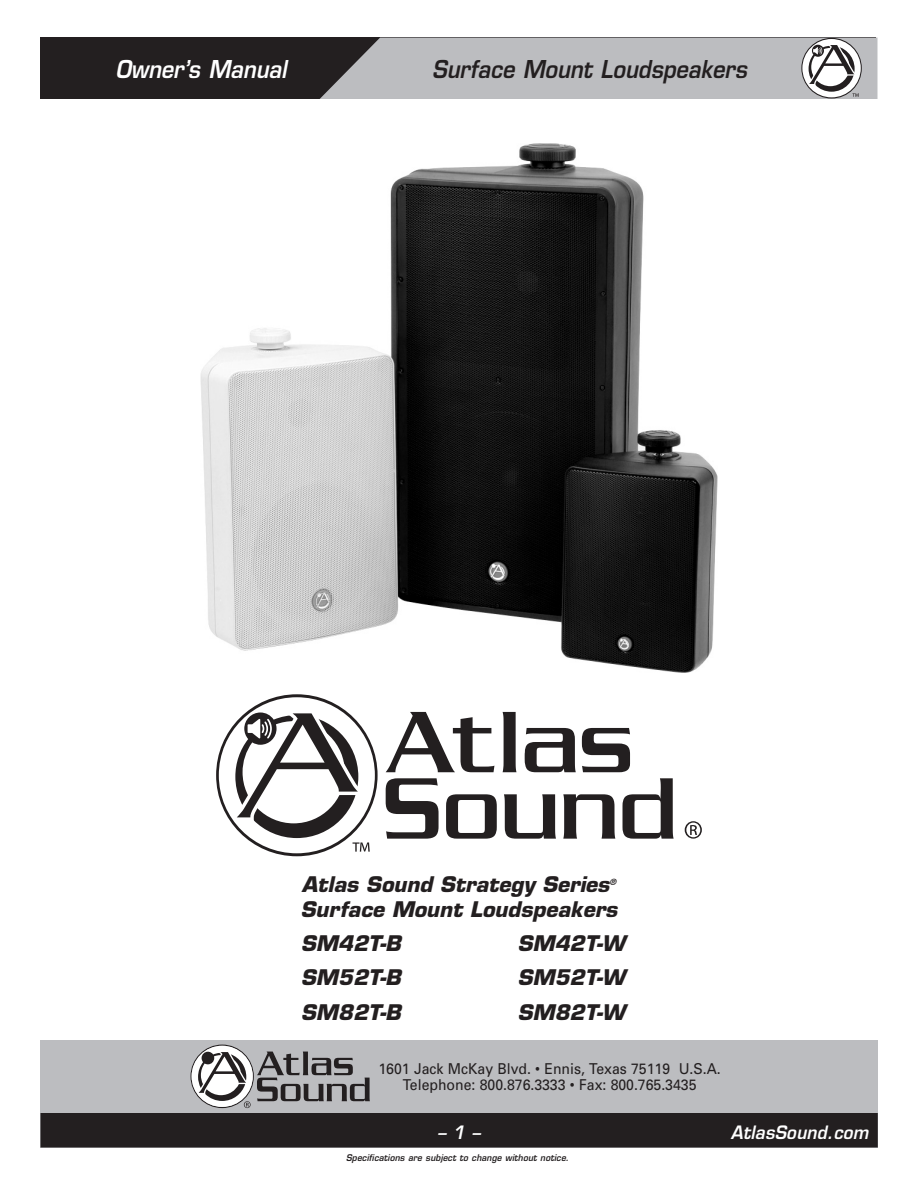
<style>
.page{position:relative;width:918px;height:1188px;background:#fff}
.page>*{position:absolute;margin:0;border:0;box-sizing:border-box;transform-origin:0 0}
.t1{font:italic 600 24px "Eurostile";color:#231f20;scale:.9 1}
.t2{font:italic 600 24px "Eurostile";color:#fff;scale:.9 1}
.t3{font:italic 700 21px "Eurostile";color:#231f20}
.t4{font:italic 600 18px "Eurostile";letter-spacing:.015em;color:#fff;scale:.94 1}
.t5{font:15px "Univers";color:#231f20;scale:.94 1}
.t6{font:italic 600 9px "Eurostile";letter-spacing:.015em;color:#231f20;scale:.94 1}
.t7{font:italic 700 8.4px "Eurostile";color:#231f20}
</style>
<div class="page">
<div style="left:41px;top:1040px;width:837px;height:108px;background:#bcbdc0"></div>
<div style="left:40px;top:1113px;width:838px;height:35px;background:#231f20"></div>
<div style="left:41px;top:38px;width:835px;height:61px;background:#231f20"></div>
<svg style="left:320px;top:38px;width:558px;height:61px;background:#b2b3b6"></svg>
<svg style="left:191px;top:1045px;width:179px;height:63px"></svg>
<img style="left:200px;top:144px;width:518px;height:528px">
<svg style="left:386px;top:712px;width:108px;height:60px"></svg>
<svg style="left:503px;top:712px;width:13px;height:60px"></svg>
<svg style="left:525px;top:728px;width:51px;height:44px"></svg>
<svg style="left:582px;top:728px;width:48px;height:44px"></svg>
<svg style="left:386px;top:778px;width:53px;height:61px"></svg>
<svg style="left:446px;top:794px;width:51px;height:45px"></svg>
<svg style="left:504px;top:794px;width:52px;height:45px"></svg>
<svg style="left:563px;top:794px;width:52px;height:45px"></svg>
<svg style="left:623px;top:778px;width:51px;height:61px"></svg>
<svg style="left:685px;top:821px;width:17px;height:18px"></svg>
<svg style="left:216px;top:694px;width:162px;height:162px"></svg>
<div style="left:219px;top:697px;width:156px;height:156px;background:#fff;border-radius:50%"></div>
<svg style="left:233px;top:710px;width:137px;height:142px"></svg>
<p class="t2" style="left:115px;top:54px;width:192px">Owner’s Manual</p>
<p class="t1" style="left:432px;top:54px;width:351px">Surface Mount Loudspeakers</p>
<p class="t3" style="left:302px;top:871px;width:309px">Atlas Sound Strategy Series</p>
<p class="t7" style="left:609px;top:876px;width:8px">®</p>
<p class="t3" style="left:301px;top:896px;width:318px">Surface Mount Loudspeakers</p>
<p class="t3" style="left:301px;top:930px;width:101px">SM42T-B</p>
<p class="t3" style="left:517px;top:930px;width:109px">SM42T-W</p>
<p class="t3" style="left:301px;top:965px;width:101px">SM52T-B</p>
<p class="t3" style="left:517px;top:965px;width:109px">SM52T-W</p>
<p class="t3" style="left:301px;top:999px;width:101px">SM82T-B</p>
<p class="t3" style="left:517px;top:999px;width:109px">SM82T-W</p>
<p class="t5" style="left:379px;top:1060px;width:366px">1601 Jack McKay Blvd. • Ennis, Texas 75119 U.S.A.</p>
<p class="t5" style="left:403px;top:1076px;width:314px">Telephone: 800.876.3333 • Fax: 800.765.3435</p>
<p class="t4" style="left:437px;top:1121px;width:47px">– 1 –</p>
<p class="t4" style="left:731px;top:1121px;width:148px">AtlasSound.com</p>
<p class="t6" style="left:346px;top:1152px;width:239px">Specifications are subject to change without notice.</p>
</div>
